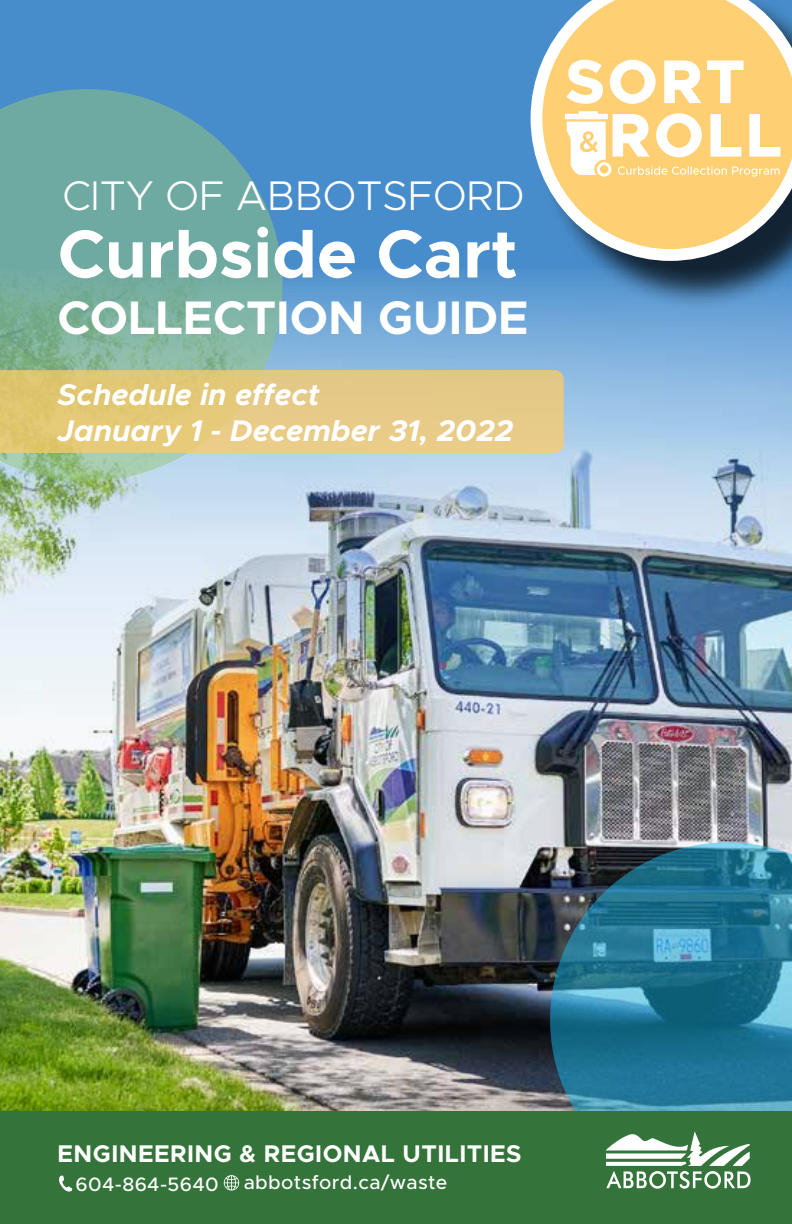
<style>
.page{position:relative;width:792px;height:1224px;background:#fff}
.page>*{position:absolute;margin:0;border:0;box-sizing:border-box;transform-origin:0 0}
.t1{font:700 68px "Metropolis";color:#fff}
.t2{font:700 47.2px "Metropolis";color:#fff}
.t3{font:300 41.6px "Metropolis";color:#fff}
.t4{font:italic 700 30px/36px "Metropolis";color:#fff}
.t5{font:700 24.2px "Metropolis";letter-spacing:.02em;color:#fff}
.t6{font:500 19.4px "Metropolis";letter-spacing:.02em;color:#fff}
</style>
<div class="page">
<div style="left:0;top:0;width:792px;height:1125px;background:#488dcb"></div>
<img style="left:0;top:273px;width:792px;height:839px">
<div style="left:537px;top:0;width:255px;height:310px;background:#000;opacity:.75"></div>
<svg style="left:531px;top:0;width:261px;height:261px;background:#d4c190"></svg>
<svg style="left:566px;top:60px;width:178px;height:44px;background:#ffe6b8"></svg>
<svg style="left:565px;top:111px;width:215px;height:66px;background:#ffe2ac"></svg>
<svg style="left:550px;top:842px;width:242px;height:270px;background:#2b7590"></svg>
<div style="left:0;top:1112px;width:792px;height:112px;background:#34743a"></div>
<svg style="left:59px;top:1175px;width:13px;height:17px"></svg>
<svg style="left:224px;top:1175px;width:15px;height:16px"></svg>
<svg style="left:606px;top:1131px;width:145px;height:58px"></svg>
<svg style="left:0;top:89px;width:282px;height:392px;background:#74aca7"></svg>
<svg style="left:0;top:370px;width:564px;height:83px;background:#e4c97f"></svg>
<h3 class="t3" style="left:62px;top:170px;width:464px">CITY OF ABBOTSFORD</h3>
<h1 class="t1" style="left:58px;top:211px;width:462px">Curbside Cart</h1>
<h2 class="t2" style="left:58px;top:288px;width:472px">COLLECTION GUIDE</h2>
<p class="t4" style="left:58px;top:376px;width:457px">Schedule in effect<br>January 1 - December 31, 2022</p>
<p class="t5" style="left:58px;top:1139px;width:466px">ENGINEERING &amp; REGIONAL UTILITIES</p>
<p class="t6" style="left:76px;top:1172px;width:145px">604-864-5640</p>
<p class="t6" style="left:244px;top:1170px;width:205px">abbotsford.ca/waste</p>
</div>
